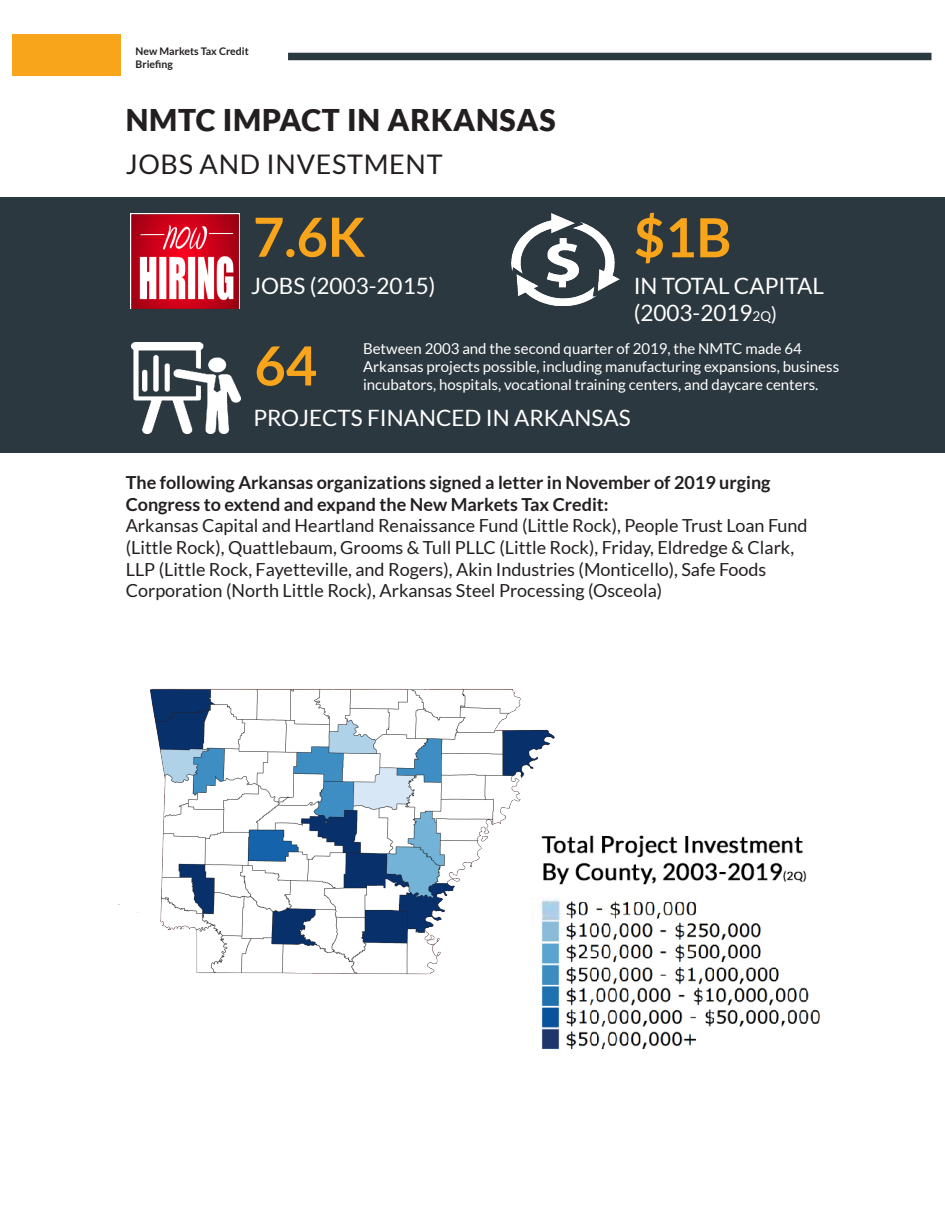
<style>
.page{position:relative;width:945px;height:1215px;background:#fff}
.page>*{position:absolute;margin:0;border:0;box-sizing:border-box;transform-origin:0 0}
.t1{font:700 54px "Lato";color:#f9a51b}
.Heading_1{font:900 30px "Lato";letter-spacing:.025em;color:#231f20}
.Heading_1-2{font:27px "Lato";letter-spacing:.025em;color:#231f20}
.t2{font:22.5px "Lato";color:#fff}
.t3{font:18px/21.6px "Lato";color:#231f20}
.t4{font:700 18px/21.6px "Lato";color:#231f20}
.t5{font:15px/18px "Lato";color:#fff}
.t6{font:700 10.5px/12.6px "Lato";color:#231f20}
.s1{font-size:13.5px}
.s2{font-size:19.5px}
</style>
<div class="page">
<div style="left:288px;top:53px;width:644px;height:7px;background:#2c3840"></div>
<div style="left:13px;top:34px;width:108px;height:42px;background:#f9a51b"></div>
<div style="left:0;top:197px;width:945px;height:256px;background:#2c3840"></div>
<img style="left:130px;top:213px;width:109px;height:95px">
<img style="left:132px;top:342px;width:109px;height:91px">
<img style="left:511px;top:214px;width:109px;height:91px">
<img style="left:541px;top:836px;width:279px;height:214px">
<img style="left:118px;top:688px;width:563px;height:335px">
<p class="t6" style="left:136px;top:45px;width:115px">New Markets Tax Credit<br>Briefing</p>
<p class="Heading_1" style="left:126px;top:102px;width:431px">NMTC IMPACT IN ARKANSAS</p>
<p class="Heading_1-2" style="left:126px;top:150px;width:318px">JOBS AND INVESTMENT</p>
<p class="t1" style="left:253px;top:206px;width:114px">7.6K</p>
<p class="t2" style="left:251px;top:274px;width:186px">JOBS (2003-2015)</p>
<p class="t1" style="left:634px;top:207px;width:99px">$1B</p>
<p class="t2" style="left:634px;top:274px;width:192px">IN TOTAL CAPITAL</p>
<p class="t2" style="left:634px;top:301px;width:145px">(2003-2019<span class="s1">2Q</span><span class="s2">)</span></p>
<p class="t5" style="left:363px;top:340px;width:478px">Between 2003 and the second quarter of 2019, the NMTC made 64<br>Arkansas projects possible, including manufacturing expansions, business</p>
<p class="t1" style="left:254px;top:335px;width:64px">64</p>
<p class="t5" style="left:363px;top:376px;width:457px">incubators, hospitals, vocational training centers, and daycare centers.</p>
<p class="t2" style="left:254px;top:405px;width:379px">PROJECTS FINANCED IN ARKANSAS</p>
<p class="t4" style="left:126px;top:472px;width:646px">The following Arkansas organizations signed a letter in November of 2019 urging<br>Congress to extend and expand the New Markets Tax Credit:</p>
<p class="t3" style="left:126px;top:515px;width:683px">Arkansas Capital and Heartland Renaissance Fund (Little Rock), People Trust Loan Fund (Little Rock), Quattlebaum, Grooms &amp; Tull PLLC (Little Rock), Friday, Eldredge &amp; Clark, LLP (Little Rock, Fayetteville, and Rogers), Akin Industries (Monticello), Safe Foods Corporation (North Little Rock), Arkansas Steel Processing (Osceola)</p>
</div>
